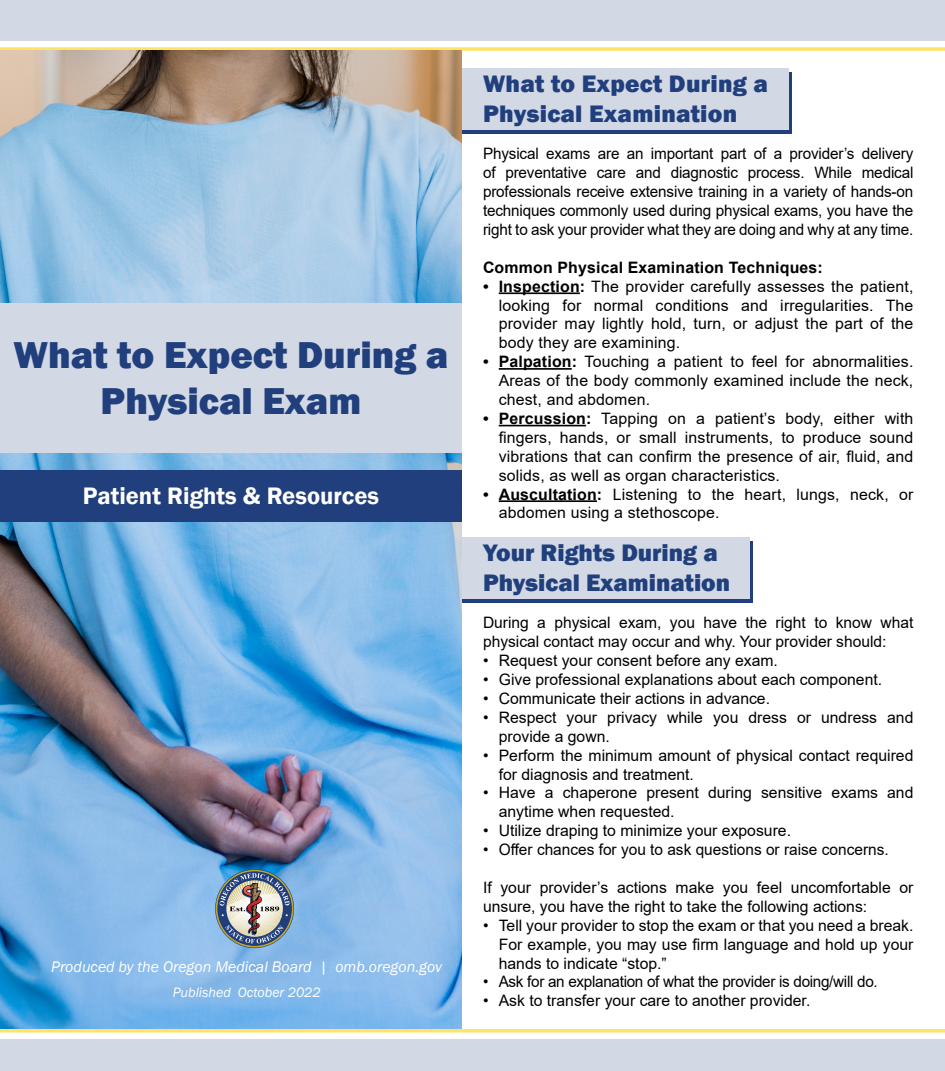
<style>
.page{position:relative;width:945px;height:1071px;background:#fff}
.page>*{position:absolute;margin:0;border:0;box-sizing:border-box;transform-origin:0 0}
.t1{font:800 38.5px/46.2px "Franklin Gothic";color:#203f7c;text-align:center}
.t2{font:800 24.5px/29.4px "Franklin Gothic";color:#203f7c}
.t3{font:600 24.5px "Franklin Gothic";color:#fff}
.t4{font:15.75px/18.9px "Arial";color:#000}
.t5{font:15.75px "Arial";letter-spacing:-.02em;color:#000}
.t6{font:italic 15.75px "Franklin Gothic";color:#fff}
.t7{font:700 15.75px "Arial";letter-spacing:.01em;color:#000}
.t8{font:italic 14px "Franklin Gothic";color:#fff}
.s1{font-weight:700}
</style>
<div class="page">
<div style="left:462px;top:72px;width:330px;height:62px;background:#203f7c"></div>
<div style="left:462px;top:68px;width:326px;height:62px;background:#d2d9e5"></div>
<hr style="left:499px;top:292px;width:81px;height:2px;background:#000">
<hr style="left:499px;top:368px;width:73px;height:2px;background:#000">
<hr style="left:499px;top:425px;width:87px;height:1px;background:#000">
<hr style="left:499px;top:500px;width:98px;height:2px;background:#000">
<div style="left:462px;top:541px;width:291px;height:62px;background:#203f7c"></div>
<div style="left:462px;top:537px;width:288px;height:62px;background:#d2d9e5"></div>
<div style="left:0;top:0;width:945px;height:40px;background:#d2d9e5"></div>
<svg style="left:0;top:47px;width:945px;height:4px;background:#f4da76"></svg>
<div style="left:0;top:1040px;width:945px;height:31px;background:#d2d9e5"></div>
<hr style="left:0;top:1029px;width:945px;height:3px;background:#ffe266">
<img style="left:0;top:51px;width:462px;height:978px">
<div style="left:0;top:470px;width:462px;height:52px;background:#203f7c"></div>
<div style="left:0;top:303px;width:462px;height:150px;background:#d2d9e5"></div>
<img style="left:215px;top:869px;width:79px;height:79px">
<h1 class="t1" style="left:13px;top:332px;width:437px">What to Expect During a<br>Physical Exam</h1>
<h2 class="t3" style="left:83px;top:481px;width:298px">Patient Rights &amp; Resources</h2>
<p class="t6" style="left:51px;top:957px;width:392px">Produced by the Oregon Medical Board | omb.oregon.gov</p>
<p class="t8" style="left:173px;top:983px;width:149px">Published October 2022</p>
<h2 class="t2" style="left:483px;top:69px;width:287px">What to Expect During a<br>Physical Examination</h2>
<p class="t4" style="left:483px;top:144px;width:432px;text-align:justify">Physical exams are an important part of a provider’s delivery of preventative care and diagnostic process. While medical professionals receive extensive training in a variety of hands-on techniques commonly used during physical exams, you have the right to ask your provider what they are doing and why at any time.</p>
<p class="t7" style="left:483px;top:256px;width:341px">Common Physical Examination Techniques:</p>
<p class="t4" style="left:499px;top:277px;width:416px;text-align:justify;text-indent:-16px"><span class="s1">• Inspection:</span> The provider carefully assesses the patient, looking for normal conditions and irregularities. The provider may lightly hold, turn, or adjust the part of the body they are examining.</p>
<p class="t4" style="left:499px;top:352px;width:416px;text-align:justify;text-indent:-16px"><span class="s1">• Palpation:</span> Touching a patient to feel for abnormalities.<br>Areas of the body commonly examined include the neck, chest, and abdomen.</p>
<p class="t4" style="left:499px;top:409px;width:416px;text-align:justify;text-indent:-16px"><span class="s1">• Percussion:</span> Tapping on a patient’s body, either with fingers, hands, or small instruments, to produce sound vibrations that can confirm the presence of air, fluid, and solids, as well as organ characteristics.</p>
<p class="t4" style="left:499px;top:484px;width:416px;text-indent:-16px"><span class="s1">• Auscultation:</span> Listening to the heart, lungs, neck, or abdomen using a stethoscope.</p>
<h2 class="t2" style="left:483px;top:538px;width:249px">Your Rights During a<br>Physical Examination</h2>
<p class="t4" style="left:483px;top:613px;width:432px">During a physical exam, you have the right to know what physical contact may occur and why. Your provider should:</p>
<p class="t4" style="left:483px;top:651px;width:297px">• Request your consent before any exam.</p>
<p class="t4" style="left:483px;top:670px;width:401px">• Give professional explanations about each component.</p>
<p class="t4" style="left:483px;top:689px;width:289px">• Communicate their actions in advance.</p>
<p class="t4" style="left:499px;top:708px;width:416px;text-indent:-16px">• Respect your privacy while you dress or undress and provide a gown.</p>
<p class="t4" style="left:499px;top:746px;width:416px;text-indent:-16px">• Perform the minimum amount of physical contact required for diagnosis and treatment.</p>
<p class="t4" style="left:499px;top:783px;width:416px;text-indent:-16px">• Have a chaperone present during sensitive exams and anytime when requested.</p>
<p class="t4" style="left:483px;top:821px;width:310px">• Utilize draping to minimize your exposure.</p>
<p class="t4" style="left:483px;top:840px;width:407px">• Offer chances for you to ask questions or raise concerns.</p>
<p class="t4" style="left:483px;top:878px;width:432px">If your provider’s actions make you feel uncomfortable or unsure, you have the right to take the following actions:</p>
<p class="t4" style="left:499px;top:916px;width:416px;text-align:justify;text-indent:-16px">• Tell your provider to stop the exam or that you need a break.<br>For example, you may use firm language and hold up your hands to indicate “stop.”</p>
<p class="t5" style="left:483px;top:971px;width:396px">• Ask for an explanation of what the provider is doing/will do.</p>
<p class="t4" style="left:483px;top:991px;width:329px">• Ask to transfer your care to another provider.</p>
</div>
